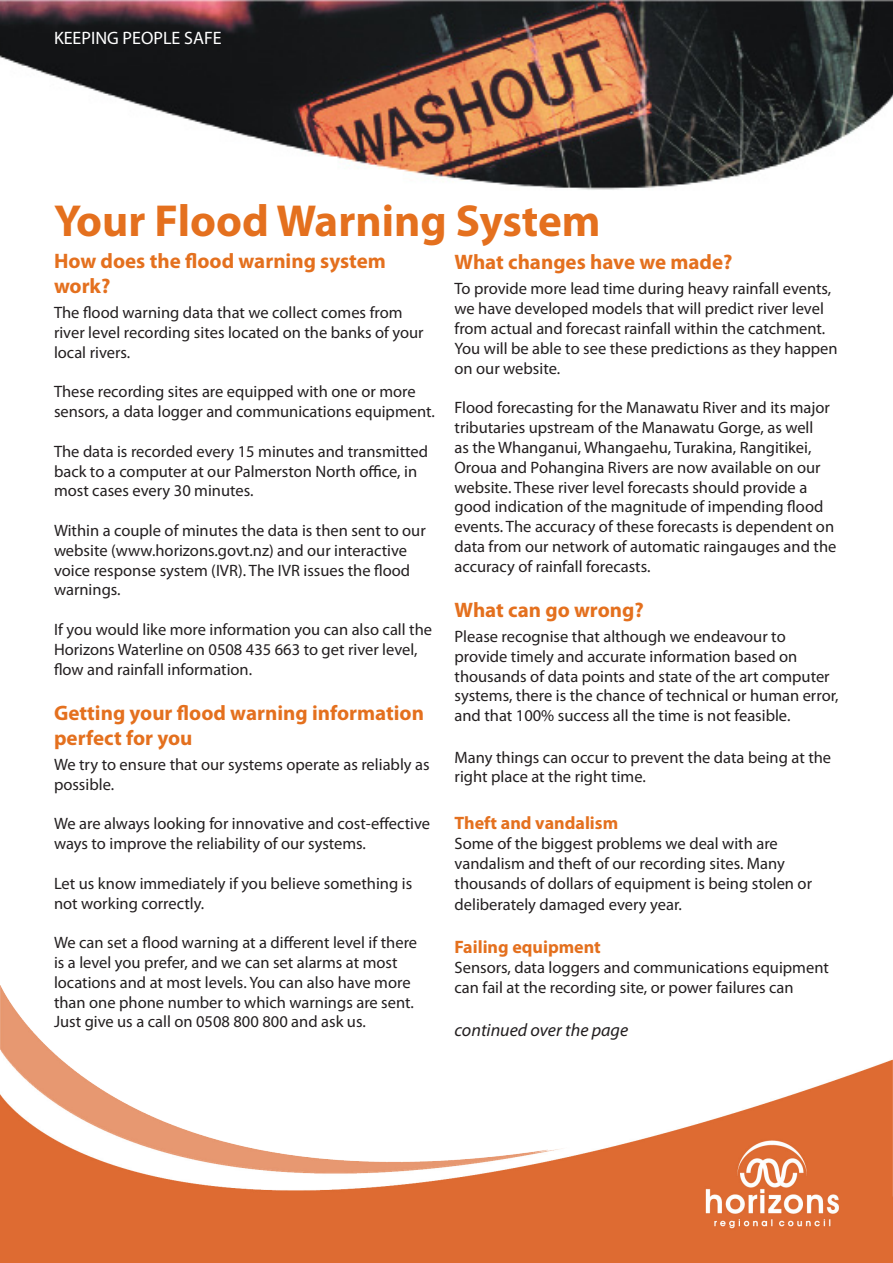
<style>
.page{position:relative;width:893px;height:1263px;background:#fff}
.page>*{position:absolute;margin:0;border:0;box-sizing:border-box;transform-origin:0 0}
.t1{font:700 45px "Myriad Pro";color:#e4701e}
.Paragraph_Style_1{font:700 21px/25.2px "Myriad Pro";color:#e4701e}
.t2{font:italic 18px "Myriad Pro";color:#231f20}
.t3{font:18px "Myriad Pro";color:#fff}
.Paragraph_Style_1-2{font:700 18px "Myriad Pro";color:#e4701e}
.Paragraph_Style_2{font:700 18px "Myriad Pro";color:#e4701e}
.t4{font:16.5px/19.8px "Myriad Pro";color:#231f20}
</style>
<div class="page">
<img style="left:0;top:0;width:893px;height:190px">
<img style="left:0;top:986px;width:893px;height:277px">
<p class="t3" style="left:54px;top:27px;width:169px">KEEPING PEOPLE SAFE</p>
<p class="t1" style="left:54px;top:192px;width:548px">Your Flood Warning System</p>
<p class="Paragraph_Style_1" style="left:54px;top:247px;width:333px">How does the flood warning system work?</p>
<p class="t4" style="left:54px;top:302px;width:371px">The flood warning data that we collect comes from river level recording sites located on the banks of your local rivers.</p>
<p class="t4" style="left:54px;top:382px;width:382px">These recording sites are equipped with one or more sensors, a data logger and communications equipment.</p>
<p class="t4" style="left:54px;top:441px;width:376px">The data is recorded every 15 minutes and transmitted back to a computer at our Palmerston North office, in most cases every 30 minutes.</p>
<p class="t4" style="left:54px;top:520px;width:373px">Within a couple of minutes the data is then sent to our website (www.horizons.govt.nz) and our interactive voice response system (IVR). The IVR issues the flood warnings.</p>
<p class="t4" style="left:54px;top:619px;width:380px">If you would like more information you can also call the<br>Horizons Waterline on 0508 435 663 to get river level, flow and rainfall information.</p>
<p class="Paragraph_Style_1" style="left:54px;top:699px;width:371px">Getting your flood warning information perfect for you</p>
<p class="t4" style="left:54px;top:754px;width:377px">We try to ensure that our systems operate as reliably as possible.</p>
<p class="t4" style="left:54px;top:814px;width:378px">We are always looking for innovative and cost-effective ways to improve the reliability of our systems.</p>
<p class="t4" style="left:54px;top:873px;width:360px">Let us know immediately if you believe something is not working correctly.</p>
<p class="t4" style="left:54px;top:932px;width:365px">We can set a flood warning at a different level if there is a level you prefer, and we can set alarms at most locations and at most levels. You can also have more than one phone number to which warnings are sent.<br>Just give us a call on 0508 800 800 and ask us.</p>
<p class="Paragraph_Style_1" style="left:454px;top:249px;width:279px">What changes have we made?</p>
<p class="t4" style="left:454px;top:279px;width:385px">To provide more lead time during heavy rainfall events, we have developed models that will predict river level from actual and forecast rainfall within the catchment.<br>You will be able to see these predictions as they happen on our website.</p>
<p class="t4" style="left:454px;top:398px;width:383px">Flood forecasting for the Manawatu River and its major tributaries upstream of the Manawatu Gorge, as well<br>as the Whanganui, Whangaehu, Turakina, Rangitikei, Oroua and Pohangina Rivers are now available on our website. These river level forecasts should provide a good indication of the magnitude of impending flood events. The accuracy of these forecasts is dependent on data from our network of automatic raingauges and the accuracy of rainfall forecasts.</p>
<p class="Paragraph_Style_1" style="left:454px;top:596px;width:191px">What can go wrong?</p>
<p class="t4" style="left:454px;top:626px;width:386px">Please recognise that although we endeavour to provide timely and accurate information based on thousands of data points and state of the art computer systems, there is the chance of technical or human error, and that 100% success all the time is not feasible.</p>
<p class="t4" style="left:454px;top:747px;width:378px">Many things can occur to prevent the data being at the right place at the right time.</p>
<p class="Paragraph_Style_1-2" style="left:454px;top:811px;width:165px">Theft and vandalism</p>
<p class="t4" style="left:454px;top:833px;width:359px">Some of the biggest problems we deal with are vandalism and theft of our recording sites. Many thousands of dollars of equipment is being stolen or</p>
<p class="t4" style="left:454px;top:894px;width:229px">deliberately damaged every year.</p>
<p class="Paragraph_Style_2" style="left:454px;top:935px;width:148px">Failing equipment</p>
<p class="t4" style="left:454px;top:957px;width:376px">Sensors, data loggers and communications equipment can fail at the recording site, or power failures can</p>
<p class="t2" style="left:454px;top:1019px;width:175px">continued over the page</p>
</div>
